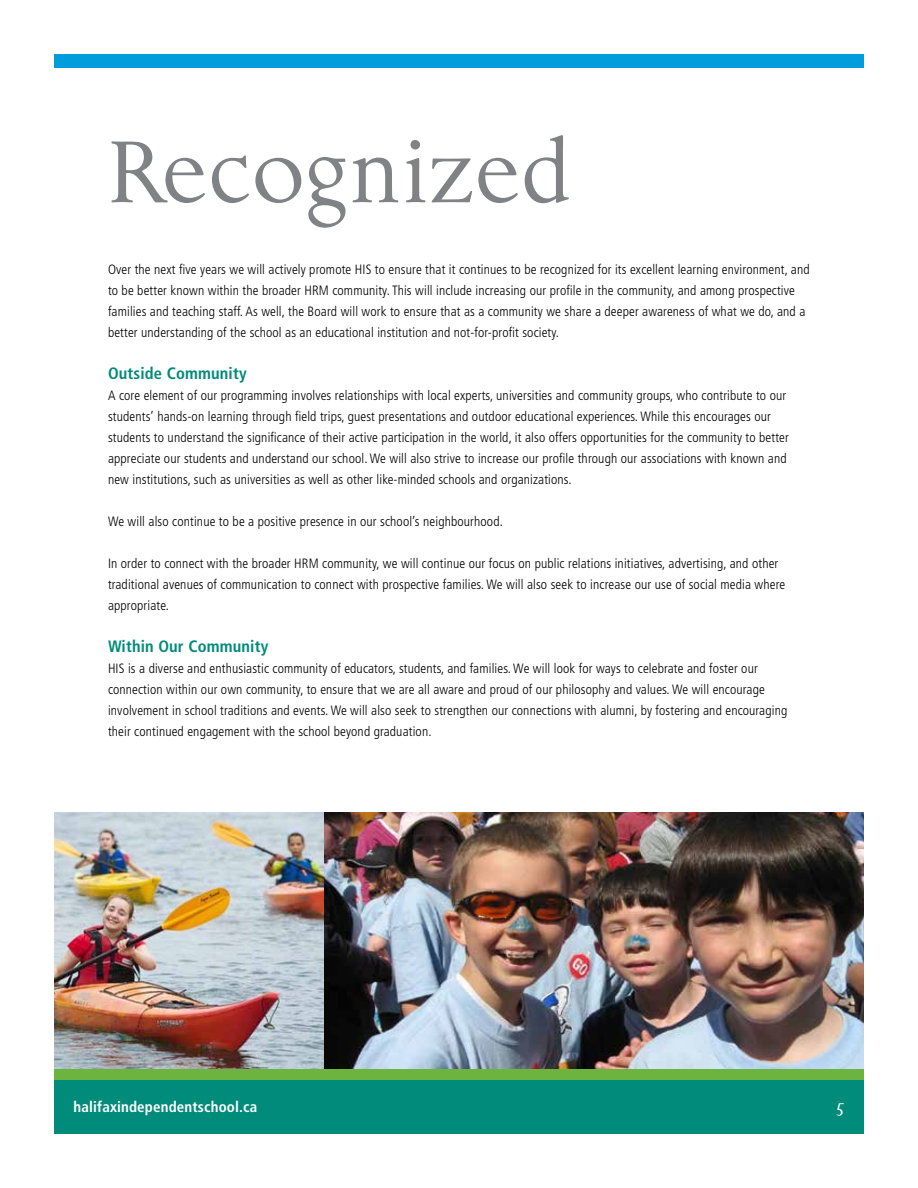
<style>
.page{position:relative;width:918px;height:1188px;background:#fff}
.page>*{position:absolute;margin:0;border:0;box-sizing:border-box;transform-origin:0 0}
.t1{font:90px "Aries";color:#808285}
.t2{font:18px "Aries";color:#fff}
.t3{font:700 condensed 16.5px "Frutiger LT Std";letter-spacing:.01em;color:#008b7b}
.t4{font:700 condensed 15px "Frutiger LT Std";letter-spacing:.01em;color:#fff}
.t5{font:300 condensed 13.5px/21px "Frutiger LT Std";letter-spacing:.01em;color:#000}
</style>
<div class="page">
<img style="left:324px;top:813px;width:540px;height:257px">
<img style="left:54px;top:813px;width:270px;height:257px">
<div style="left:54px;top:54px;width:810px;height:14px;background:#009ddc"></div>
<div style="left:54px;top:1080px;width:810px;height:54px;background:#008b7b"></div>
<div style="left:54px;top:1070px;width:810px;height:10px;background:#6cb33f"></div>
<h1 class="t1" style="left:108px;top:120px;width:463px">Recognized</h1>
<p class="t5" style="left:108px;top:259px;width:703px">Over the next five years we will actively promote HIS to ensure that it continues to be recognized for its excellent learning environment, and to be better known within the broader HRM community. This will include increasing our profile in the community, and among prospective families and teaching staff. As well, the Board will work to ensure that as a community we share a deeper awareness of what we do, and a better understanding of the school as an educational institution and not-for-profit society.</p>
<p class="t3" style="left:108px;top:364px;width:140px">Outside Community</p>
<p class="t5" style="left:108px;top:385px;width:682px">A core element of our programming involves relationships with local experts, universities and community groups, who contribute to our students’ hands-on learning through field trips, guest presentations and outdoor educational experiences. While this encourages our students to understand the significance of their active participation in the world, it also offers opportunities for the community to better appreciate our students and understand our school. We will also strive to increase our profile through our associations with known and new institutions, such as universities as well as other like-minded schools and organizations.</p>
<p class="t5" style="left:108px;top:511px;width:396px">We will also continue to be a positive presence in our school’s neighbourhood.</p>
<p class="t5" style="left:108px;top:553px;width:679px">In order to connect with the broader HRM community, we will continue our focus on public relations initiatives, advertising, and other traditional avenues of communication to connect with prospective families. We will also seek to increase our use of social media where appropriate.</p>
<p class="t3" style="left:108px;top:637px;width:162px">Within Our Community</p>
<p class="t5" style="left:108px;top:658px;width:681px">HIS is a diverse and enthusiastic community of educators, students, and families. We will look for ways to celebrate and foster our connection within our own community, to ensure that we are all aware and proud of our philosophy and values. We will encourage involvement in school traditions and events. We will also seek to strengthen our connections with alumni, by fostering and encouraging their continued engagement with the school beyond graduation.</p>
<p class="t4" style="left:74px;top:1097px;width:185px">halifaxindependentschool.ca</p>
<h2 class="t2" style="left:836px;top:1095px;width:11px">5</h2>
</div>
